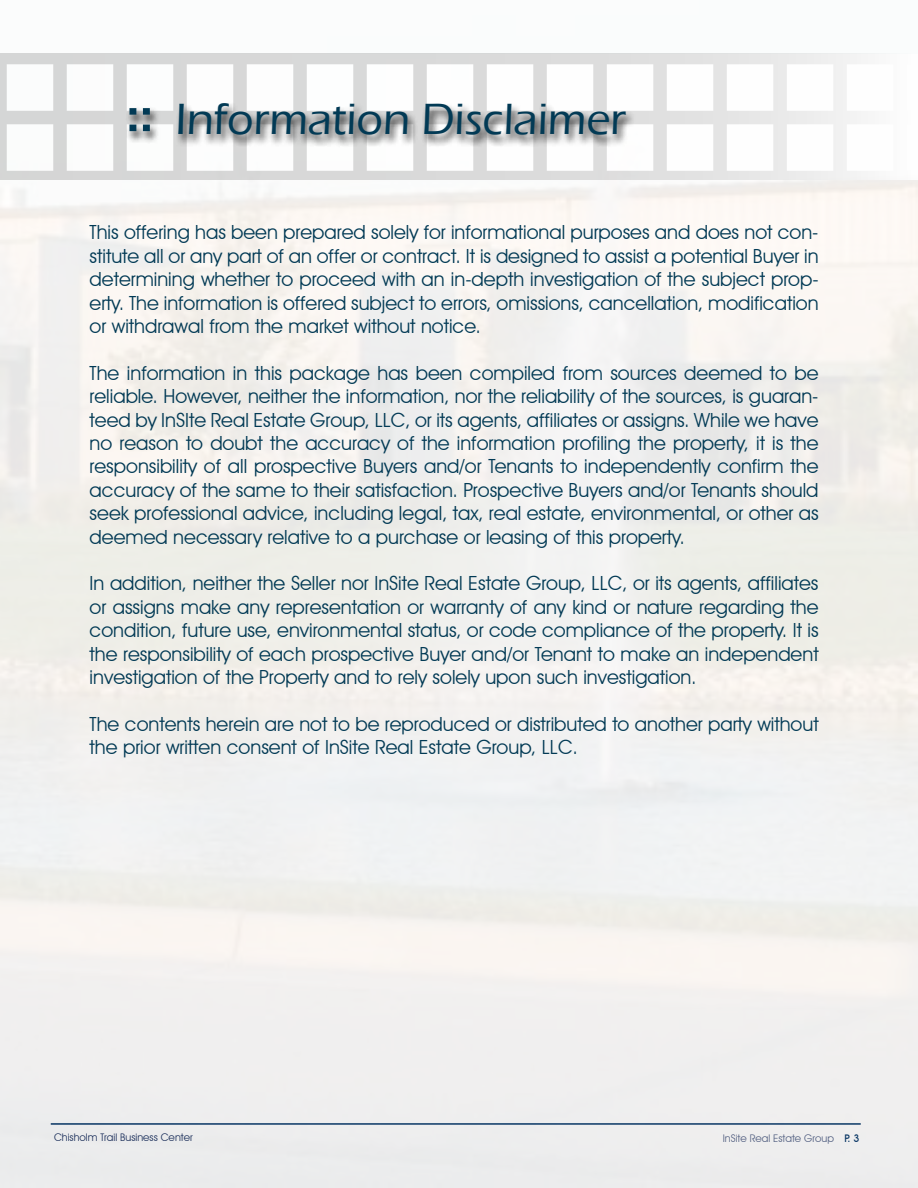
<style>
.page{position:relative;width:918px;height:1188px;background:#fff}
.page>*{position:absolute;margin:0;border:0;box-sizing:border-box;transform-origin:0 0}
.t1{font:500 45px "Eras ITC";color:#023a55}
.t2{font:19.5px/23.4px "Avant Garde IT Cby BT";color:#023a55;text-align:justify}
.t3{font:10.5px "Avant Garde IT Cby BT";color:#1c3160}
.t4{font:10.5px "Avant Garde IT Cby BT";color:#556488}
.s1{font-family:"Tunga";font-weight:700;font-size:57px}
.s2{font-weight:500;color:#036}
</style>
<div class="page">
<img style="left:0;top:53px;width:917px;height:1134px">
<div style="left:0;top:54px;width:918px;height:125px;background:#fff"></div>
<div style="left:0;top:54px;width:7px;height:125px;background:#d5d6d6"></div>
<div style="left:53px;top:54px;width:14px;height:125px;background:#d5d6d6"></div>
<div style="left:113px;top:54px;width:14px;height:125px;background:#d6d7d7"></div>
<div style="left:173px;top:54px;width:14px;height:125px;background:#d6d7d7"></div>
<div style="left:233px;top:54px;width:14px;height:125px;background:#d7d7d7"></div>
<div style="left:293px;top:54px;width:14px;height:125px;background:#d8d9d9"></div>
<div style="left:353px;top:54px;width:14px;height:125px;background:#d8d9d9"></div>
<div style="left:413px;top:54px;width:14px;height:125px;background:#d9d9d9"></div>
<div style="left:473px;top:54px;width:14px;height:125px;background:#dadada"></div>
<div style="left:533px;top:54px;width:14px;height:125px;background:#dbdbdb"></div>
<div style="left:593px;top:54px;width:14px;height:125px;background:#ddd"></div>
<div style="left:653px;top:54px;width:14px;height:125px;background:#e0e0e0"></div>
<div style="left:713px;top:54px;width:14px;height:125px;background:#e4e4e4"></div>
<div style="left:773px;top:54px;width:14px;height:125px;background:#eaeaea"></div>
<div style="left:833px;top:54px;width:14px;height:125px;background:#f1f1f1"></div>
<div style="left:893px;top:54px;width:14px;height:125px;background:#fbfbfb"></div>
<hr style="left:917px;top:54px;width:1px;height:125px;background:#000">
<hr style="left:0;top:231px;width:918px;height:1px;background:#000">
<svg style="left:7px;top:171px;width:911px;height:8px;fill:#dadada"></svg>
<svg style="left:7px;top:111px;width:911px;height:13px"></svg>
<svg style="left:7px;top:55px;width:911px;height:9px;fill:#dadada"></svg>
<hr style="left:0;top:54px;width:918px;height:1px;background:#000">
<div style="left:125px;top:102px;width:512px;height:46px;background:#000;opacity:.87"></div>
<h1 class="t1" style="left:126px;top:94px;width:501px"><span class="s1">::</span> Information Disclaimer</h1>
<p class="t2" style="left:90px;top:221px;width:731px">This offering has been prepared solely for informational purposes and does not con&shy;stitute all or any part of an offer or contract. It is designed to assist a potential Buyer in determining whether to proceed with an in-depth investigation of the subject prop&shy;erty. The information is offered subject to errors, omissions, cancellation, modification or withdrawal from the market without notice.</p>
<p class="t2" style="left:90px;top:361px;width:731px">The information in this package has been compiled from sources deemed to be reliable. However, neither the information, nor the reliability of the sources, is guaran&shy;teed by InSIte Real Estate Group, LLC, or its agents, affiliates or assigns. While we have no reason to doubt the accuracy of the information profiling the property, it is the responsibility of all prospective Buyers and/or Tenants to independently confirm the accuracy of the same to their satisfaction. Prospective Buyers and/or Tenants should seek professional advice, including legal, tax, real estate, environmental, or other as deemed necessary relative to a purchase or leasing of this property.</p>
<p class="t2" style="left:90px;top:572px;width:731px">In addition, neither the Seller nor InSite Real Estate Group, LLC, or its agents, affiliates or assigns make any representation or warranty of any kind or nature regarding the condition, future use, environmental status, or code compliance of the property. It is the responsibility of each prospective Buyer and/or Tenant to make an independent investigation of the Property and to rely solely upon such investigation.</p>
<p class="t2" style="left:90px;top:712px;width:731px">The contents herein are not to be reproduced or distributed to another party without the prior written consent of InSite Real Estate Group, LLC.</p>
<p class="t3" style="left:54px;top:1131px;width:140px">Chisholm Trail Business Center</p>
<p class="t4" style="left:723px;top:1132px;width:138px">InSite Real Estate Group <span class="s2">P. 3</span></p>
</div>
